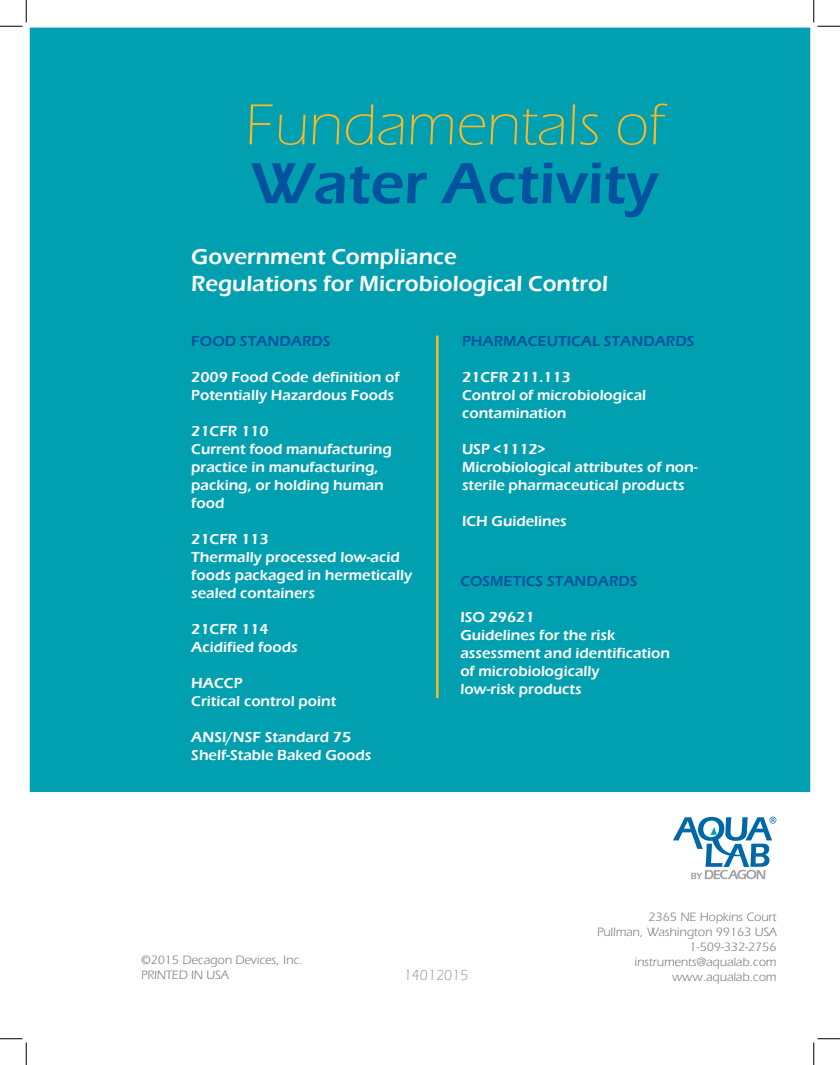
<style>
.page{position:relative;width:840px;height:1065px;background:#fff}
.page>*{position:absolute;margin:0;border:0;box-sizing:border-box;transform-origin:0 0}
.t1{font:300 60px/58.8px "Eras ITC";color:#fcb828}
.t2{font:600 22.5px "Eras ITC";color:#fff}
.eras_demi_head{font:600 15px/18px "Eras ITC";color:#fff}
.t3{font:600 15px "Eras ITC";color:#0153a0}
.t4{font:300 15px "Eras ITC";color:#76787b}
._10_15_Eras_med_capt{font:12.5px/15px "ITC Eras LT";color:#76787b;text-align:right}
.s1{font-weight:600;color:#0153a0}
</style>
<div class="page">
<div style="left:30px;top:28px;width:780px;height:763px;background:#00a0b0"></div>
<hr style="left:436px;top:336px;width:3px;height:362px;background:#fcb828">
<svg style="left:673px;top:817px;width:103px;height:62px"></svg>
<svg style="left:0;top:0;width:27px;height:27px"></svg>
<svg style="left:0;top:1039px;width:27px;height:26px"></svg>
<svg style="left:814px;top:0;width:26px;height:27px"></svg>
<svg style="left:814px;top:1039px;width:26px;height:26px"></svg>
<p class="t1" style="left:245px;top:96px;width:420px">Fundamentals of<br><span class="s1">Water Activity</span></p>
<p class="t2" style="left:191px;top:244px;width:267px">Government Compliance</p>
<p class="t2" style="left:191px;top:271px;width:418px">Regulations for Microbiological Control</p>
<p class="t3" style="left:462px;top:332px;width:234px">PHARMACEUTICAL STANDARDS</p>
<p class="eras_demi_head" style="left:462px;top:368px;width:110px">21CFR 211.113</p>
<p class="eras_demi_head" style="left:462px;top:386px;width:186px">Control of microbiological contamination</p>
<p class="eras_demi_head" style="left:462px;top:440px;width:85px">USP &lt;1112&gt;</p>
<p class="eras_demi_head" style="left:462px;top:458px;width:237px">Microbiological attributes of non&shy;sterile pharmaceutical products</p>
<p class="eras_demi_head" style="left:462px;top:512px;width:106px">ICH Guidelines</p>
<p class="t3" style="left:191px;top:332px;width:141px">FOOD STANDARDS</p>
<p class="eras_demi_head" style="left:191px;top:368px;width:210px">2009 Food Code definition of<br>Potentially Hazardous Foods</p>
<p class="eras_demi_head" style="left:191px;top:422px;width:79px">21CFR 110</p>
<p class="eras_demi_head" style="left:191px;top:440px;width:202px">Current food manufacturing practice in manufacturing, packing, or holding human food</p>
<p class="eras_demi_head" style="left:191px;top:530px;width:79px">21CFR 113</p>
<p class="eras_demi_head" style="left:191px;top:548px;width:222px">Thermally processed low-acid foods packaged in hermetically sealed containers</p>
<p class="eras_demi_head" style="left:191px;top:620px;width:79px">21CFR 114</p>
<p class="eras_demi_head" style="left:191px;top:638px;width:108px">Acidified foods</p>
<p class="eras_demi_head" style="left:191px;top:674px;width:53px">HACCP</p>
<p class="eras_demi_head" style="left:191px;top:692px;width:147px">Critical control point</p>
<p class="eras_demi_head" style="left:191px;top:728px;width:161px">ANSI/NSF Standard 75</p>
<p class="eras_demi_head" style="left:191px;top:746px;width:182px">Shelf-Stable Baked Goods</p>
<p class="t3" style="left:460px;top:573px;width:179px">COSMETICS STANDARDS</p>
<p class="eras_demi_head" style="left:460px;top:609px;width:76px">ISO 29621</p>
<p class="eras_demi_head" style="left:460px;top:627px;width:211px">Guidelines for the risk assessment and identification of microbiologically<br>low-risk products</p>
<p class="_10_15_Eras_med_capt" style="left:141px;top:952px;width:163px">©2015 Decagon Devices, Inc.</p>
<p class="_10_15_Eras_med_capt" style="left:141px;top:967px;width:89px">PRINTED IN USA</p>
<p class="t4" style="left:404px;top:967px;width:66px">14012015</p>
<p class="_10_15_Eras_med_capt" style="left:597px;top:910px;width:181px">2365 NE Hopkins Court<br>Pullman, Washington 99163 USA<br>1-509-332-2756</p>
<p class="_10_15_Eras_med_capt" style="left:634px;top:955px;width:143px">instruments@aqualab.com www.aqualab.com</p>
</div>
